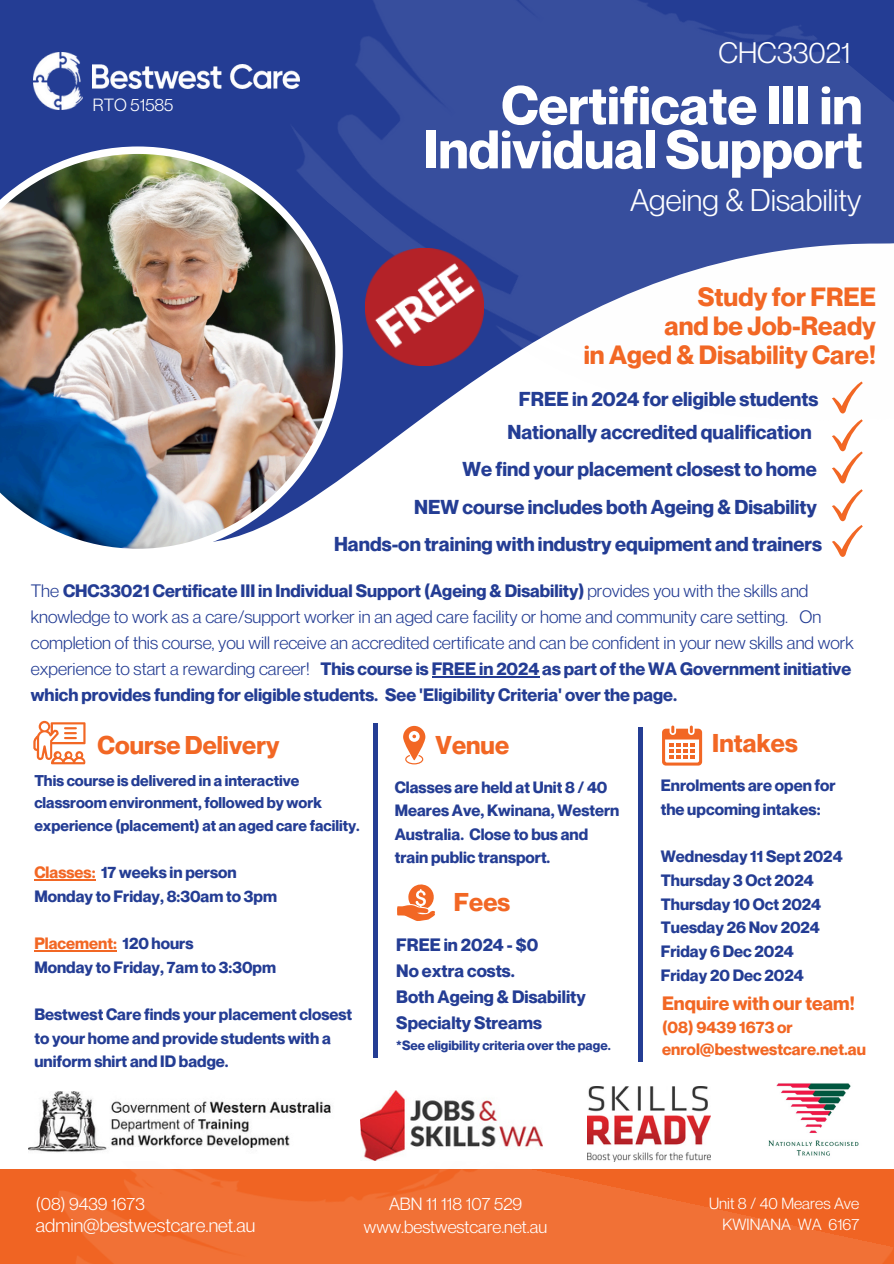
<style>
.page{position:relative;width:894px;height:1264px;background:#fff}
.page>*{position:absolute;margin:0;border:0;box-sizing:border-box;transform-origin:0 0}
.t1{font:700 53.1px/44.1px "Neue Montreal";color:#fff;text-align:right}
.t2{font:30.75px "Neue Montreal";color:#fff}
.t3{font:28.95px "Neue Montreal";color:#fff}
.t4{font:700 25.8px/29px "Neue Montreal";color:#f26724;text-align:right}
.t5{font:700 25.2px "Neue Montreal";color:#f26724}
.t6{font:700 19.65px "Neue Montreal";color:#243d94}
.t7{font:18.9px "Neue Montreal";color:#fff}
.t8{font:700 18.9px "Neue Montreal";color:#f26724}
.t9{font:17.55px/25.8px "Neue Montreal";color:#243d94}
.t10{font:700 17.55px "Neue Montreal";color:#243d94}
.t11{font:17.25px "Neue Montreal";color:#fff}
.t12{font:700 16.2px "Neue Montreal";color:#f26724}
.t13{font:700 16.05px/23.7px "Neue Montreal";color:#243d94}
.t14{font:700 16.05px "Neue Montreal";color:#f26724}
.t15{font:15.9px "Neue Montreal";color:#fff}
.t16{font:700 15.3px/22.5px "Neue Montreal";color:#243d94}
.t17{font:700 13.05px "Neue Montreal";color:#243d94}
.s1{font-weight:700}
.s2{color:#f26724}
.s3{color:#243d94}
</style>
<div class="page">
<div style="left:0;top:0;width:215px;height:146px;background:#243d94"></div>
<img style="left:0;top:146px;width:215px;height:403px">
<img style="left:33px;top:53px;width:50px;height:56px">
<img style="left:93px;top:64px;width:122px;height:24px">
<img style="left:215px;top:0;width:678px;height:542px">
<svg style="left:831px;top:381px;width:31px;height:32px"></svg>
<img style="left:2px;top:1115px;width:891px;height:148px">
<hr style="left:373px;top:723px;width:4px;height:334px;background:#243d94">
<svg style="left:403px;top:726px;width:22px;height:38px"></svg>
<svg style="left:397px;top:884px;width:38px;height:37px"></svg>
<hr style="left:638px;top:727px;width:4px;height:334px;background:#243d94">
<svg style="left:662px;top:725px;width:40px;height:40px"></svg>
<svg style="left:831px;top:419px;width:31px;height:64px"></svg>
<svg style="left:831px;top:489px;width:31px;height:68px"></svg>
<svg style="left:33px;top:721px;width:53px;height:43px"></svg>
<img style="left:366px;top:248px;width:117px;height:117px">
<hr style="left:431px;top:676px;width:108px;height:1px;background:#243d94">
<hr style="left:34px;top:879px;width:61px;height:1px;background:#f26724">
<hr style="left:34px;top:950px;width:83px;height:1px;background:#f26724">
<img style="left:28px;top:1091px;width:332px;height:68px">
<img style="left:764px;top:1083px;width:98px;height:76px">
<img style="left:587px;top:1086px;width:123px;height:75px">
<img style="left:360px;top:1090px;width:182px;height:70px">
<p class="t11" style="left:93px;top:94px;width:82px">RTO 51585</p>
<p class="t3" style="left:718px;top:35px;width:134px">CHC33021</p>
<p class="t1" style="left:423px;top:82px;width:440px">Certificate III in<br>Individual Support</p>
<p class="t2" style="left:630px;top:181px;width:233px">Ageing &amp; Disability</p>
<p class="t4" style="left:664px;top:282px;width:213px">Study for FREE and be Job-Ready</p>
<p class="t4" style="left:583px;top:340px;width:293px">in Aged &amp; Disability Care!</p>
<p class="t6" style="left:518px;top:387px;width:301px">FREE in 2024 for eligible students</p>
<p class="t6" style="left:507px;top:420px;width:305px">Nationally accredited qualification</p>
<p class="t6" style="left:462px;top:457px;width:355px">We find your placement closest to home</p>
<p class="t6" style="left:414px;top:495px;width:404px">NEW course includes both Ageing &amp; Disability</p>
<p class="t6" style="left:334px;top:532px;width:489px">Hands-on training with industry equipment and trainers</p>
<p class="t9" style="left:31px;top:578px;width:824px">The <span class="s1">CHC33021 Certificate III in Individual Support (Ageing &amp; Disability)</span> provides you with the skills and knowledge to work as a care/support worker in an aged care facility or home and community care setting. On completion of this course, you will receive an accredited certificate and can be confident in your new skills and work experience to start a rewarding career! <span class="s1">This course is FREE in 2024 as part of the WA Government initiative which provides funding for eligible students. See 'Eligibility Criteria' over the page.</span></p>
<p class="t5" style="left:97px;top:729px;width:183px">Course Delivery</p>
<p class="t16" style="left:34px;top:769px;width:327px">This course is delivered in a interactive classroom environment, followed by work experience (placement) at an aged care facility.</p>
<p class="t13" style="left:34px;top:860px;width:204px"><span class="s2">Classes:</span> 17 weeks in person</p>
<p class="t13" style="left:34px;top:884px;width:244px">Monday to Friday, 8:30am to 3pm</p>
<p class="t14" style="left:34px;top:933px;width:161px">Placement: <span class="s3">120 hours</span></p>
<p class="t13" style="left:34px;top:954px;width:243px">Monday to Friday, 7am to 3:30pm</p>
<p class="t13" style="left:34px;top:1002px;width:319px">Bestwest Care finds your placement closest</p>
<p class="t13" style="left:34px;top:1025px;width:298px">to your home and provide students with a uniform shirt and ID badge.</p>
<p class="t5" style="left:435px;top:729px;width:75px">Venue</p>
<p class="t13" style="left:394px;top:774px;width:226px">Classes are held at Unit 8 / 40<br>Meares Ave, Kwinana, Western<br>Australia. Close to bus and train public transport.</p>
<p class="t5" style="left:454px;top:886px;width:58px">Fees</p>
<p class="t10" style="left:396px;top:933px;width:143px">FREE in 2024 - $0</p>
<p class="t10" style="left:396px;top:960px;width:120px">No extra costs.</p>
<p class="t10" style="left:396px;top:986px;width:191px">Both Ageing &amp; Disability</p>
<p class="t10" style="left:396px;top:1012px;width:147px">Specialty Streams</p>
<p class="t17" style="left:396px;top:1037px;width:216px">*See eligibility criteria over the page.</p>
<p class="t5" style="left:712px;top:728px;width:87px">Intakes</p>
<p class="t13" style="left:660px;top:773px;width:176px">Enrolments are open for the upcoming intakes:</p>
<p class="t13" style="left:660px;top:844px;width:183px">Wednesday 11 Sept 2024</p>
<p class="t13" style="left:660px;top:868px;width:154px">Thursday 3 Oct 2024</p>
<p class="t13" style="left:660px;top:891px;width:162px">Thursday 10 Oct 2024</p>
<p class="t13" style="left:660px;top:915px;width:161px">Tuesday 26 Nov 2024</p>
<p class="t13" style="left:660px;top:939px;width:134px">Friday 6 Dec 2024</p>
<p class="t13" style="left:660px;top:962px;width:144px">Friday 20 Dec 2024</p>
<p class="t8" style="left:661px;top:991px;width:194px">Enquire with our team!</p>
<p class="t12" style="left:661px;top:1016px;width:132px">(08) 9439 1673 or</p>
<h6 class="t12" style="left:661px;top:1039px;width:205px">enrol@bestwestcare.net.au</h6>
<h5 class="t11" style="left:36px;top:1193px;width:110px">(08) 9439 1673</h5>
<h5 class="t15" style="left:709px;top:1193px;width:152px">Unit 8 / 40 Meares Ave</h5>
<h5 class="t15" style="left:722px;top:1214px;width:138px">KWINANA WA 6167</h5>
<h5 class="t11" style="left:389px;top:1193px;width:135px">ABN 11 118 107 529</h5>
<h5 class="t11" style="left:364px;top:1215px;width:185px">www.bestwestcare.net.au</h5>
<h2 class="t11" style="left:42px;top:1198px;width:110px">(08) 9439 1673</h2>
<h1 class="t15" style="left:714px;top:1198px;width:152px">Unit 8 / 40 Meares Ave</h1>
<h3 class="t15" style="left:728px;top:1219px;width:138px">KWINANA WA 6167</h3>
<p class="t11" style="left:395px;top:1198px;width:135px">ABN 11 118 107 529</p>
<h4 class="t11" style="left:370px;top:1220px;width:185px">www.bestwestcare.net.au</h4>
<p class="t7" style="left:36px;top:1213px;width:221px">admin@bestwestcare.net.au</p>
<p class="t7" style="left:42px;top:1218px;width:221px">admin@bestwestcare.net.au</p>
</div>
